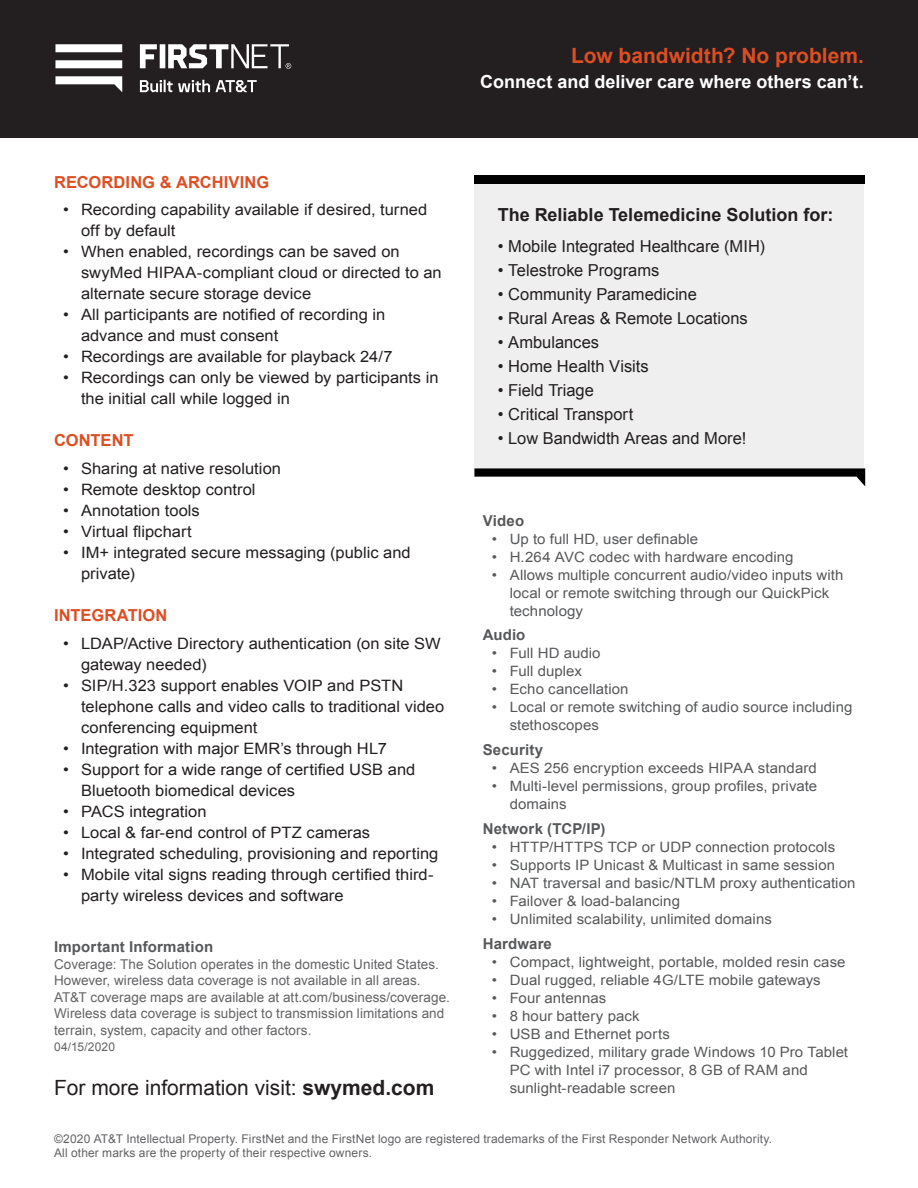
<style>
.page{position:relative;width:918px;height:1188px;background:#fff}
.page>*{position:absolute;margin:0;border:0;box-sizing:border-box;transform-origin:0 0}
.t1{font:21px "Arial";color:#231f20}
.Body_Text{font:700 21px "Arial";color:#dd4e23}
.Body_Text-2{font:700 18px "Arial";color:#fff}
.heading_2{font:700 18px "Arial";color:#231f20}
.List_Paragraph{font:16.5px "Arial";color:#231f20}
.Body_Text-3{font:700 16.5px "Arial";letter-spacing:.005em;color:#dd4e23}
.heading_2-2{font:16.5px "Arial";color:#231f20}
.List_Paragraph-2{font:15.6px/21px "Arial";color:#231f20;scale:1.05 1}
.Body_Text-4{font:700 15px "Arial";letter-spacing:.01em;color:#57585a}
.List_Paragraph-3{font:14.25px/18px "Arial";letter-spacing:.005em;color:#57585a;scale:1.05 1}
.t2{font:13.5px/16.5px "Arial";letter-spacing:.005em;color:#636366}
.t3{font:12px/14.4px "Arial";letter-spacing:.01em;color:#636366}
.s1{font-weight:700}
</style>
<div class="page">
<div style="left:0;top:0;width:918px;height:137px;background:#231f20"></div>
<svg style="left:55px;top:44px;width:236px;height:48px"></svg>
<div style="left:474px;top:183px;width:390px;height:286px;background:#efefef"></div>
<div style="left:474px;top:176px;width:391px;height:8px;background:#010101"></div>
<svg style="left:474px;top:468px;width:391px;height:18px"></svg>
<p class="Body_Text" style="left:571px;top:42px;width:294px">Low bandwidth? No problem.</p>
<p class="Body_Text-2" style="left:480px;top:70px;width:385px">Connect and deliver care where others can’t.</p>
<p class="Body_Text-3" style="left:54px;top:171px;width:217px">RECORDING &amp; ARCHIVING</p>
<p class="List_Paragraph-2" style="left:81px;top:200px;width:331px;text-indent:-18px">• Recording capability available if desired, turned off by default</p>
<p class="List_Paragraph-2" style="left:81px;top:242px;width:345px;text-indent:-18px">• When enabled, recordings can be saved on swyMed HIPAA-compliant cloud or directed to an alternate secure storage device</p>
<p class="List_Paragraph-2" style="left:81px;top:305px;width:291px;text-indent:-18px">• All participants are notified of recording in advance and must consent</p>
<p class="List_Paragraph-2" style="left:63px;top:347px;width:316px">• Recordings are available for playback 24/7</p>
<p class="List_Paragraph-2" style="left:81px;top:368px;width:342px;text-indent:-18px">• Recordings can only be viewed by participants in the initial call while logged in</p>
<p class="Body_Text-3" style="left:54px;top:430px;width:81px">CONTENT</p>
<p class="List_Paragraph-2" style="left:63px;top:458px;width:209px">• Sharing at native resolution</p>
<p class="List_Paragraph-2" style="left:63px;top:479px;width:185px">• Remote desktop control</p>
<p class="List_Paragraph-2" style="left:63px;top:500px;width:132px">• Annotation tools</p>
<p class="List_Paragraph-2" style="left:63px;top:521px;width:124px">• Virtual flipchart</p>
<p class="List_Paragraph-2" style="left:81px;top:542px;width:316px;text-indent:-18px">• IM+ integrated secure messaging (public and private)</p>
<p class="Body_Text-3" style="left:54px;top:605px;width:115px">INTEGRATION</p>
<p class="List_Paragraph-2" style="left:81px;top:633px;width:344px;text-indent:-18px">• LDAP/Active Directory authentication (on site SW gateway needed)</p>
<p class="List_Paragraph-2" style="left:81px;top:675px;width:348px;text-indent:-18px">• SIP/H.323 support enables VOIP and PSTN telephone calls and video calls to traditional video conferencing equipment</p>
<p class="List_Paragraph-2" style="left:63px;top:738px;width:310px">• Integration with major EMR’s through HL7</p>
<p class="List_Paragraph-2" style="left:81px;top:759px;width:320px;text-indent:-18px">• Support for a wide range of certified USB and<br>Bluetooth biomedical devices</p>
<p class="List_Paragraph-2" style="left:63px;top:801px;width:138px">• PACS integration</p>
<p class="List_Paragraph-2" style="left:63px;top:822px;width:294px">• Local &amp; far-end control of PTZ cameras</p>
<p class="List_Paragraph-2" style="left:63px;top:843px;width:359px">• Integrated scheduling, provisioning and reporting</p>
<p class="List_Paragraph-2" style="left:81px;top:864px;width:337px;text-indent:-18px">• Mobile vital signs reading through certified third&shy;party wireless devices and software</p>
<p class="Body_Text-4" style="left:54px;top:937px;width:161px">Important Information</p>
<p class="t2" style="left:54px;top:956px;width:397px">Coverage: The Solution operates in the domestic United States.<br>However, wireless data coverage is not available in all areas.<br>AT&amp;T coverage maps are available at att.com/business/coverage.<br>Wireless data coverage is subject to transmission limitations and terrain, system, capacity and other factors.</p>
<p class="t3" style="left:54px;top:1040px;width:63px">04/15/2020</p>
<p class="t1" style="left:54px;top:1074px;width:382px">For more information visit: <span class="s1">swymed.com</span></p>
<p class="heading_2" style="left:498px;top:202px;width:337px">The Reliable Telemedicine Solution for:</p>
<p class="heading_2-2" style="left:498px;top:235px;width:269px">• Mobile Integrated Healthcare (MIH)</p>
<p class="List_Paragraph" style="left:498px;top:259px;width:163px">• Telestroke Programs</p>
<p class="List_Paragraph" style="left:498px;top:283px;width:201px">• Community Paramedicine</p>
<p class="List_Paragraph" style="left:498px;top:307px;width:251px">• Rural Areas &amp; Remote Locations</p>
<p class="List_Paragraph" style="left:498px;top:331px;width:103px">• Ambulances</p>
<p class="List_Paragraph" style="left:498px;top:355px;width:152px">• Home Health Visits</p>
<p class="List_Paragraph" style="left:498px;top:379px;width:98px">• Field Triage</p>
<p class="List_Paragraph" style="left:498px;top:403px;width:137px">• Critical Transport</p>
<p class="List_Paragraph" style="left:498px;top:427px;width:250px">• Low Bandwidth Areas and More!</p>
<p class="Body_Text-4" style="left:483px;top:510px;width:43px">Video</p>
<p class="List_Paragraph-3" style="left:492px;top:530px;width:198px">• Up to full HD, user definable</p>
<p class="List_Paragraph-3" style="left:492px;top:548px;width:289px">• H.264 AVC codec with hardware encoding</p>
<p class="List_Paragraph-3" style="left:510px;top:566px;width:319px;text-indent:-18px">• Allows multiple concurrent audio/video inputs with local or remote switching through our QuickPick technology</p>
<p class="Body_Text-4" style="left:483px;top:625px;width:44px">Audio</p>
<p class="List_Paragraph-3" style="left:492px;top:644px;width:105px">• Full HD audio</p>
<p class="List_Paragraph-3" style="left:492px;top:662px;width:87px">• Full duplex</p>
<p class="List_Paragraph-3" style="left:492px;top:680px;width:132px">• Echo cancellation</p>
<p class="List_Paragraph-3" style="left:510px;top:698px;width:328px;text-indent:-18px">• Local or remote switching of audio source including stethoscopes</p>
<p class="Body_Text-4" style="left:483px;top:740px;width:62px">Security</p>
<p class="List_Paragraph-3" style="left:492px;top:759px;width:311px">• AES 256 encryption exceeds HIPAA standard</p>
<p class="List_Paragraph-3" style="left:510px;top:777px;width:294px;text-indent:-18px">• Multi-level permissions, group profiles, private domains</p>
<p class="Body_Text-4" style="left:483px;top:819px;width:124px">Network (TCP/IP)</p>
<p class="List_Paragraph-3" style="left:492px;top:838px;width:329px">• HTTP/HTTPS TCP or UDP connection protocols</p>
<p class="List_Paragraph-3" style="left:492px;top:856px;width:329px">• Supports IP Unicast &amp; Multicast in same session</p>
<p class="List_Paragraph-3" style="left:492px;top:874px;width:348px">• NAT traversal and basic/NTLM proxy authentication</p>
<p class="List_Paragraph-3" style="left:492px;top:892px;width:181px">• Failover &amp; load-balancing</p>
<p class="List_Paragraph-3" style="left:492px;top:910px;width:268px">• Unlimited scalability, unlimited domains</p>
<p class="Body_Text-4" style="left:483px;top:933px;width:71px">Hardware</p>
<p class="List_Paragraph-3" style="left:492px;top:953px;width:339px">• Compact, lightweight, portable, molded resin case</p>
<p class="List_Paragraph-3" style="left:492px;top:971px;width:315px">• Dual rugged, reliable 4G/LTE mobile gateways</p>
<p class="List_Paragraph-3" style="left:492px;top:989px;width:111px">• Four antennas</p>
<p class="List_Paragraph-3" style="left:492px;top:1007px;width:142px">• 8 hour battery pack</p>
<p class="List_Paragraph-3" style="left:492px;top:1025px;width:171px">• USB and Ethernet ports</p>
<p class="List_Paragraph-3" style="left:510px;top:1043px;width:324px;text-indent:-18px">• Ruggedized, military grade Windows 10 Pro Tablet<br>PC with Intel i7 processor, 8 GB of RAM and sunlight-readable screen</p>
<p class="t3" style="left:54px;top:1131px;width:720px">©2020 AT&amp;T Intellectual Property. FirstNet and the FirstNet logo are registered trademarks of the First Responder Network Authority.<br>All other marks are the property of their respective owners.</p>
</div>
